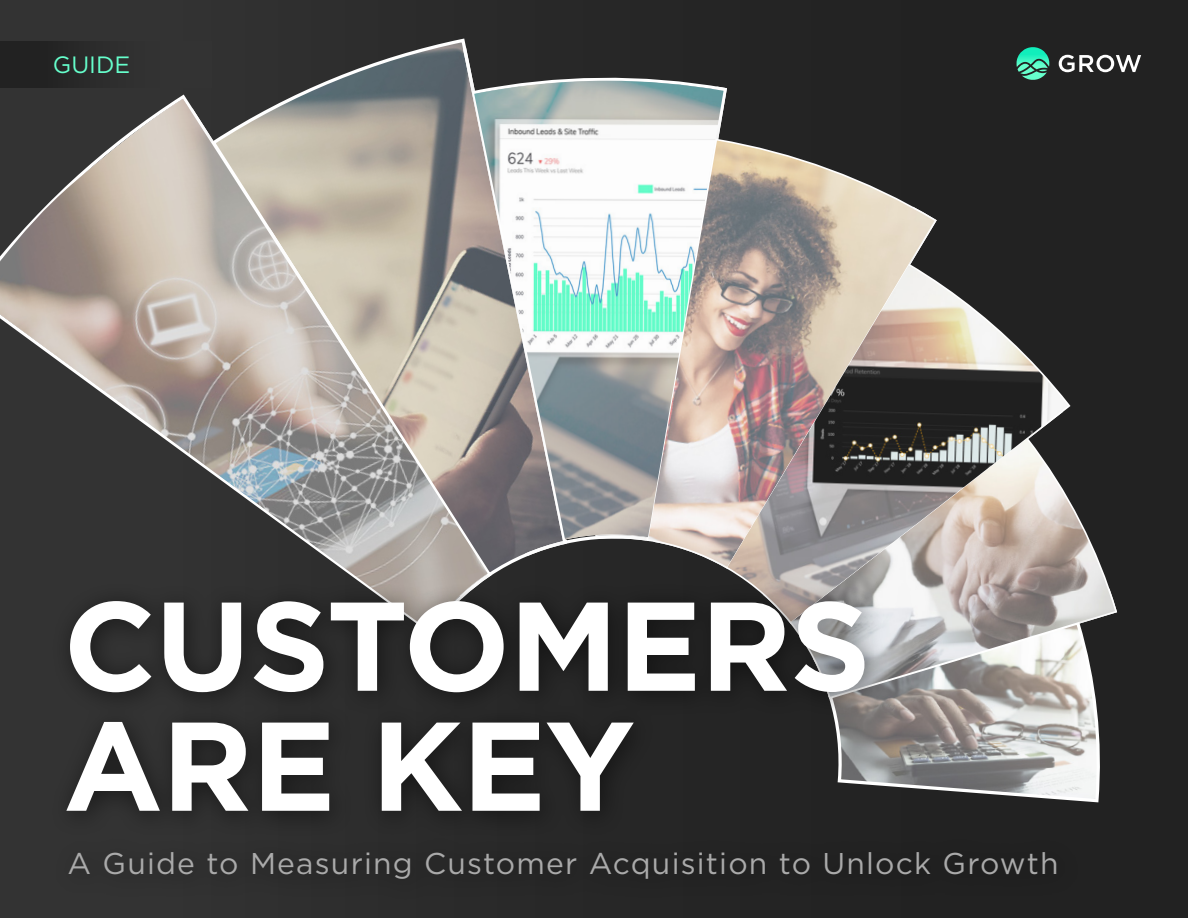
<style>
.page{position:relative;width:1188px;height:918px;background:#fff}
.page>*{position:absolute;margin:0;border:0;box-sizing:border-box;transform-origin:0 0}
.t1{font:700 126px/120px "Gotham";letter-spacing:-.01em;color:#fff}
.t2{font:30px "Gotham";letter-spacing:.04em;color:#aaa}
.t3{font:23.55px "Gotham";color:#6fc}
</style>
<div class="page">
<div style="left:0;top:0;width:1188px;height:918px;background:linear-gradient(to right,#343434,#1f1f1f)"></div>
<div style="left:0;top:41px;width:212px;height:46px;background:#2d2d2d"></div>
<svg style="left:211px;top:39px;width:356px;height:538px;background:#363637"></svg>
<img style="left:267px;top:46px;width:299px;height:510px">
<svg style="left:1082px;top:697px;width:21px;height:105px"></svg>
<img style="left:0;top:99px;width:488px;height:531px">
<img style="left:474px;top:81px;width:250px;height:459px">
<img style="left:1068px;top:439px;width:47px;height:258px">
<img style="left:648px;top:141px;width:287px;height:426px">
<img style="left:727px;top:265px;width:341px;height:317px">
<div style="left:49px;top:582px;width:1033px;height:321px;background:#000;opacity:.5"></div>
<svg style="left:1059px;top:55px;width:82px;height:17px"></svg>
<svg style="left:1016px;top:47px;width:33px;height:33px"></svg>
<p class="t3" style="left:53px;top:50px;width:79px">GUIDE</p>
<p class="t1" style="left:63px;top:585px;width:809px">CUSTOMERS<br>ARE KEY</p>
<p class="t2" style="left:68px;top:844px;width:993px">A Guide to Measuring Customer Acquisition to Unlock Growth</p>
</div>
